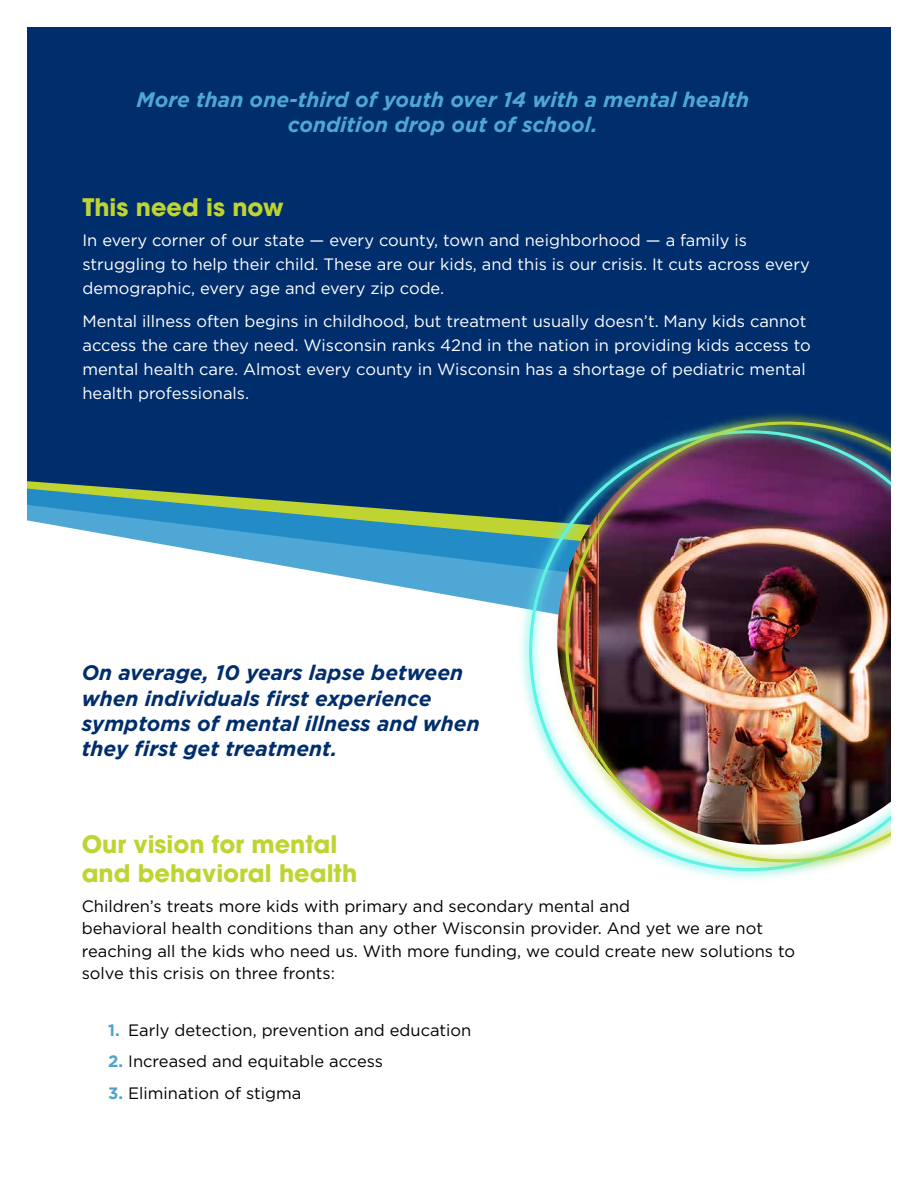
<style>
.page{position:relative;width:918px;height:1188px;background:#fff}
.page>*{position:absolute;margin:0;border:0;box-sizing:border-box;transform-origin:0 0}
.t1{font:700 24px/28.8px "ITC Avant Garde Pro";color:#bfd430}
.t2{font:italic 700 21px/25.2px "Gotham";color:#002e6d}
.t3{font:italic 700 21px/25.2px "Gotham";color:#4fa7d5;text-align:center}
.t4{font:16.5px/24px "Gotham";color:#fff}
.t5{font:16.5px/22.5px "Gotham";color:#000}
.t6{font:700 16.5px "Gotham";color:#4fa2d0}
.s1{font-weight:700;color:#4fa2d0}
</style>
<div class="page">
<svg style="left:324px;top:573px;width:150px;height:27px"></svg>
<svg style="left:195px;top:550px;width:279px;height:23px;fill:#4fa7d5"></svg>
<div style="left:27px;top:35px;width:864px;height:515px;background:#002e6d"></div>
<div style="left:27px;top:27px;width:864px;height:8px;background:#002e6d"></div>
<img style="left:474px;top:374px;width:36px;height:232px">
<img style="left:510px;top:365px;width:381px;height:514px">
<p class="t3" style="left:137px;top:87px;width:614px">More than one-third of youth over 14 with a mental health condition drop out of school.</p>
<h1 class="t1" style="left:82px;top:192px;width:203px">This need is now</h1>
<p class="t4" style="left:82px;top:228px;width:729px">In every corner of our state — every county, town and neighborhood — a family is struggling to help their child. These are our kids, and this is our crisis. It cuts across every demographic, every age and every zip code.</p>
<p class="t4" style="left:82px;top:309px;width:730px">Mental illness often begins in childhood, but treatment usually doesn’t. Many kids cannot access the care they need. Wisconsin ranks 42nd in the nation in providing kids access to mental health care. Almost every county in Wisconsin has a shortage of pediatric mental health professionals.</p>
<p class="t2" style="left:82px;top:660px;width:399px">On average, 10 years lapse between when individuals first experience symptoms of mental illness and when they first get treatment.</p>
<h1 class="t1" style="left:82px;top:829px;width:277px">Our vision for mental and behavioral health</h1>
<p class="t5" style="left:82px;top:894px;width:715px">Children’s treats more kids with primary and secondary mental and<br>behavioral health conditions than any other Wisconsin provider. And yet we are not reaching all the kids who need us. With more funding, we could create new solutions to solve this crisis on three fronts:</p>
<p class="t5" style="left:128px;top:1018px;width:345px">Early detection, prevention and education</p>
<p class="t5" style="left:108px;top:1050px;width:277px"><span class="s1">2.</span> Increased and equitable access</p>
<p class="t5" style="left:108px;top:1081px;width:195px"><span class="s1">3.</span> Elimination of stigma</p>
<p class="t6" style="left:108px;top:1019px;width:13px">1.</p>
</div>
